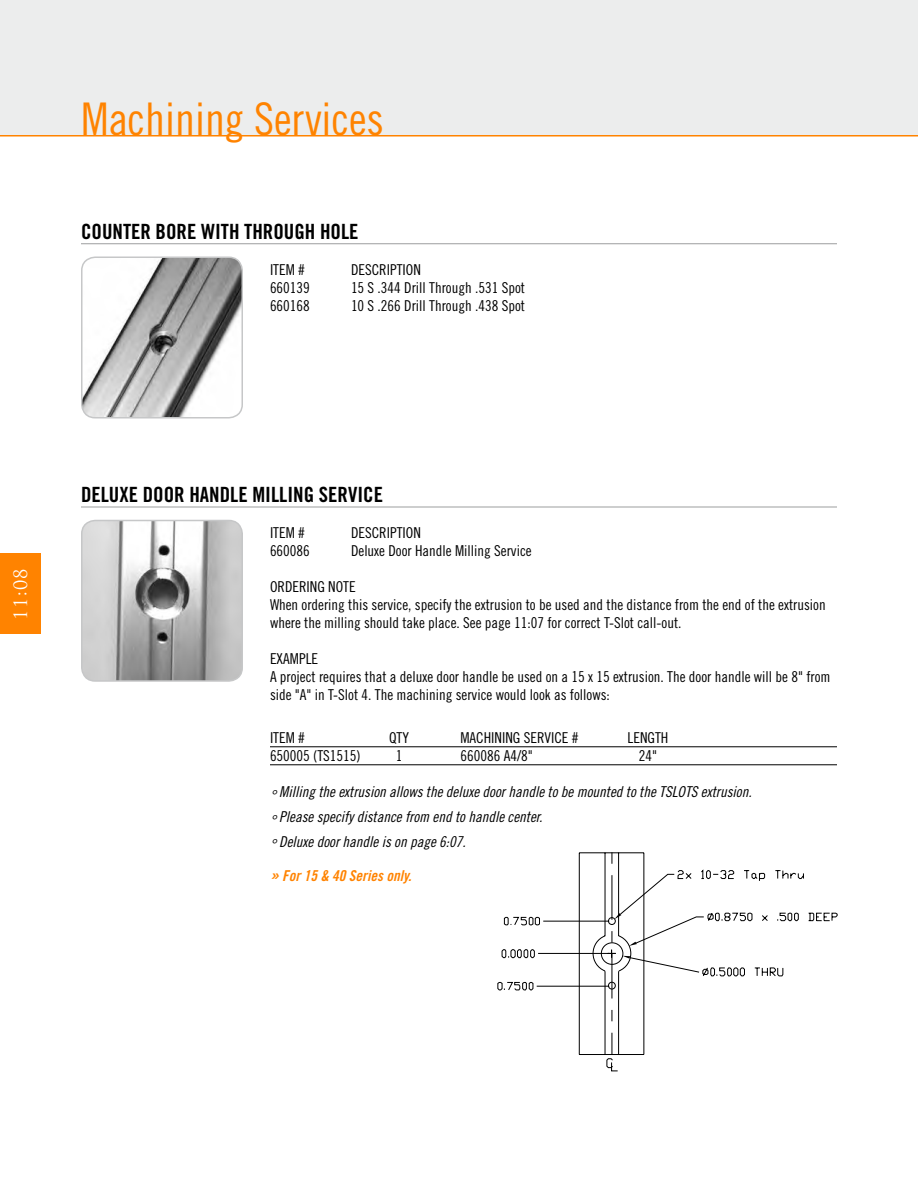
<style>
.page{position:relative;width:918px;height:1188px;background:#fff}
.page>*{position:absolute;margin:0;border:0;box-sizing:border-box;transform-origin:0 0}
.t1{font:45px "Trade Gothic Cond Eighteen";color:#ff8300}
.t2{font:21px "Trade Gothic Bold Cond Twenty";color:#000}
.t3{font:18px "Trajan Pro";color:#fff}
.t4{font:15px/18px "Trade Gothic Cond Eighteen";color:#000}
.t5{font:15px/24.8px "Trade Gothic Cond Eighteen Obl";color:#000}
.t6{font:15px "Trade Gothic Bold Cond Twenty Obl";color:#ff8300}
.s1{font-size:18px}
</style>
<div class="page">
<div style="left:0;top:0;width:918px;height:135px;background:#eceded"></div>
<hr style="left:0;top:135px;width:918px;height:1px;background:#ff8300">
<div style="left:0;top:554px;width:40px;height:80px;background:#ff8300"></div>
<hr style="left:81px;top:243px;width:756px;height:1px;background:#9c9e9f">
<img style="left:83px;top:259px;width:159px;height:159px">
<div style="left:81px;top:256px;width:162px;height:162px;border:2px solid #c6c7c8;border-radius:14px"></div>
<hr style="left:81px;top:507px;width:756px;height:1px;background:#9c9e9f">
<img style="left:83px;top:520px;width:158px;height:159px">
<div style="left:81px;top:520px;width:162px;height:162px;border:2px solid #c6c7c8;border-radius:14px"></div>
<hr style="left:270px;top:747px;width:567px;height:1px;background:#000">
<hr style="left:270px;top:765px;width:567px;height:1px;background:#000">
<svg style="left:497px;top:852px;width:341px;height:220px"></svg>
<h1 class="t1" style="left:81px;top:92px;width:305px">Machining Services</h1>
<h2 class="t2" style="left:81px;top:219px;width:279px">COUNTER BORE WITH THROUGH HOLE</h2>
<p class="t4" style="left:270px;top:261px;width:36px">ITEM #</p>
<p class="t4" style="left:351px;top:261px;width:71px">DESCRIPTION</p>
<p class="t4" style="left:270px;top:279px;width:41px">660139</p>
<p class="t4" style="left:351px;top:279px;width:176px">15 S .344 Drill Through .531 Spot</p>
<p class="t4" style="left:270px;top:297px;width:41px">660168</p>
<p class="t4" style="left:351px;top:297px;width:176px">10 S .266 Drill Through .438 Spot</p>
<p class="t3" style="left:9px;top:620px;width:53px;rotate:-90deg">11:08</p>
<h2 class="t2" style="left:81px;top:482px;width:304px">DELUXE DOOR HANDLE MILLING SERVICE</h2>
<p class="t4" style="left:270px;top:524px;width:36px">ITEM #</p>
<p class="t4" style="left:351px;top:524px;width:71px">DESCRIPTION</p>
<p class="t4" style="left:270px;top:542px;width:41px">660086</p>
<p class="t4" style="left:351px;top:542px;width:182px">Deluxe Door Handle Milling Service</p>
<p class="t4" style="left:270px;top:578px;width:557px">ORDERING NOTE<br>When ordering this service, specify the extrusion to be used and the distance from the end of the extrusion where the milling should take place. See page 11:07 for correct T-Slot call-out.</p>
<p class="t4" style="left:270px;top:650px;width:562px">EXAMPLE<br>A project requires that a deluxe door handle be used on a 15 x 15 extrusion. The door handle will be 8" from side "A" in T-Slot 4. The machining service would look as follows:</p>
<p class="t4" style="left:270px;top:729px;width:36px">ITEM #</p>
<p class="t4" style="left:389px;top:729px;width:21px">QTY</p>
<p class="t4" style="left:460px;top:729px;width:120px">MACHINING SERVICE #</p>
<p class="t4" style="left:628px;top:729px;width:42px">LENGTH</p>
<p class="t4" style="left:270px;top:747px;width:92px">650005 (TS1515)</p>
<p class="t4" style="left:396px;top:747px;width:8px">1</p>
<p class="t4" style="left:460px;top:747px;width:74px">660086 A4/8"</p>
<p class="t4" style="left:639px;top:747px;width:20px">24"</p>
<p class="t5" style="left:270px;top:779px;width:483px">° Milling the extrusion allows the deluxe door handle to be mounted to the TSLOTS extrusion. ° Please specify distance from end to handle center.<br>° Deluxe door handle is on page 6:07.</p>
<p class="t6" style="left:270px;top:867px;width:143px"><span class="s1">»</span> For 15 &amp; 40 Series only.</p>
</div>
